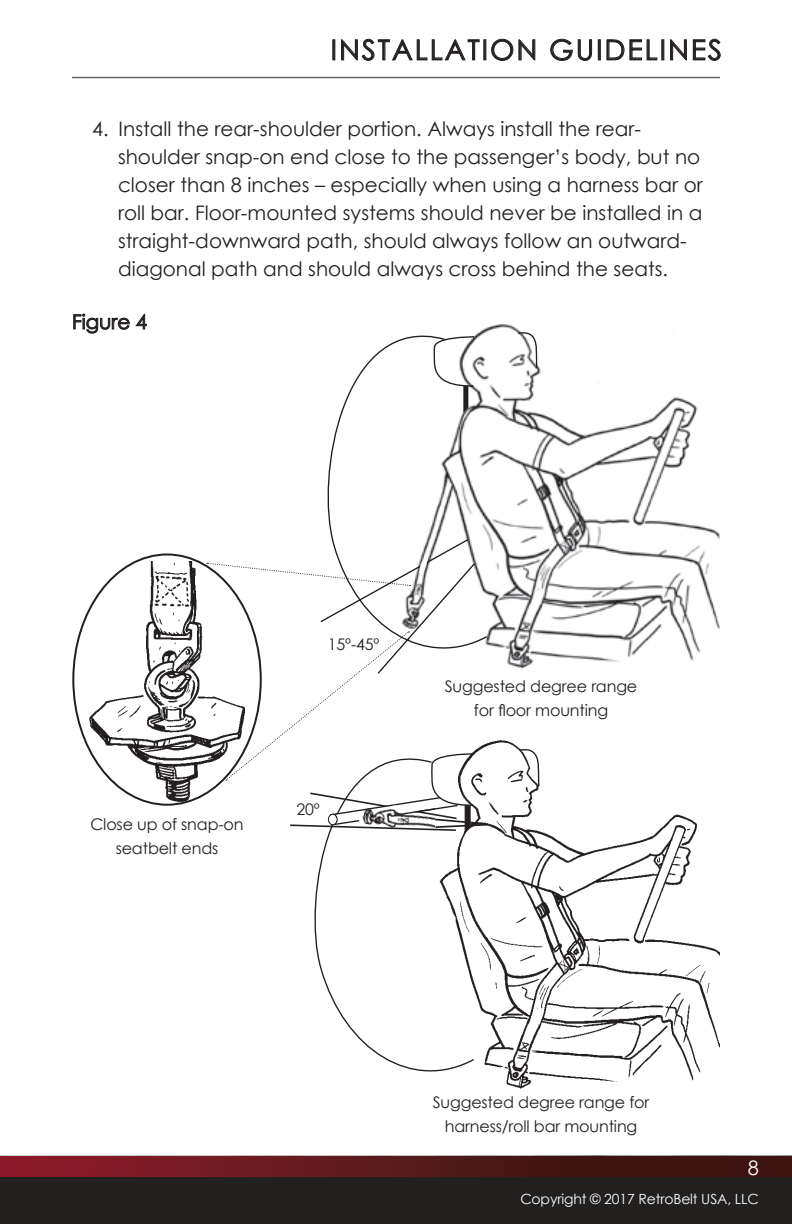
<style>
.page{position:relative;width:792px;height:1224px;background:#fff}
.page>*{position:absolute;margin:0;border:0;box-sizing:border-box;transform-origin:0 0}
.t1{font:28px "Century Gothic";letter-spacing:.075em;color:#231f20}
.t2{font:20px/28px "Century Gothic";color:#231f20}
.t3{font:20px "Century Gothic";color:#fff}
.t4{font:16px/24px "Century Gothic";letter-spacing:-.01em;color:#231f20;text-align:center}
.t5{font:14px "Century Gothic";letter-spacing:-.01em;color:#fff}
</style>
<div class="page">
<img style="left:0;top:1156px;width:792px;height:22px">
<div style="left:0;top:1178px;width:792px;height:46px;background:#221f1f"></div>
<div style="left:0;top:1157px;width:792px;height:20px;background:linear-gradient(to right,#8a1d2a,#2d140e)"></div>
<hr style="left:72px;top:77px;width:648px;height:1px;background:#636466">
<svg style="left:341px;top:38px;width:139px;height:23px"></svg>
<svg style="left:491px;top:38px;width:45px;height:23px"></svg>
<svg style="left:550px;top:38px;width:43px;height:23px"></svg>
<div style="left:598px;top:39px;width:3px;height:21px;border:1px solid #231f20"></div>
<svg style="left:606px;top:39px;width:52px;height:22px"></svg>
<svg style="left:670px;top:38px;width:51px;height:23px"></svg>
<svg style="left:73px;top:313px;width:57px;height:21px"></svg>
<svg style="left:136px;top:314px;width:11px;height:16px"></svg>
<img style="left:85px;top:562px;width:170px;height:244px">
<img style="left:475px;top:814px;width:245px;height:275px">
<img style="left:489px;top:324px;width:231px;height:338px">
<svg style="left:320px;top:327px;width:169px;height:304px"></svg>
<svg style="left:314px;top:845px;width:161px;height:227px"></svg>
<svg style="left:431px;top:332px;width:109px;height:81px"></svg>
<svg style="left:207px;top:562px;width:203px;height:24px"></svg>
<svg style="left:226px;top:631px;width:314px;height:214px"></svg>
<svg style="left:419px;top:556px;width:9px;height:17px"></svg>
<h1 class="t1" style="left:331px;top:30px;width:393px">INSTALLATION GUIDELINES</h1>
<p class="t2" style="left:118px;top:114px;width:586px;text-indent:-26px">4. Install the rear-shoulder portion. Always install the rear&shy;shoulder snap-on end close to the passenger’s body, but no closer than 8 inches – especially when using a harness bar or roll bar. Floor-mounted systems should never be installed in a straight-downward path, should always follow an outward&shy;diagonal path and should always cross behind the seats.</p>
<p class="t2" style="left:72px;top:307px;width:76px">Figure 4</p>
<p class="t4" style="left:328px;top:632px;width:53px">15º-45º</p>
<p class="t4" style="left:90px;top:812px;width:155px">Close up of snap-on seatbelt ends</p>
<p class="t4" style="left:296px;top:797px;width:25px">20º</p>
<p class="t4" style="left:445px;top:674px;width:194px">Suggested degree range for floor mounting</p>
<p class="t4" style="left:433px;top:1090px;width:218px">Suggested degree range for harness/roll bar mounting</p>
<p class="t3" style="left:748px;top:1153px;width:13px">8</p>
<p class="t5" style="left:520px;top:1189px;width:240px">Copyright © 2017 RetroBelt USA, LLC</p>
</div>
